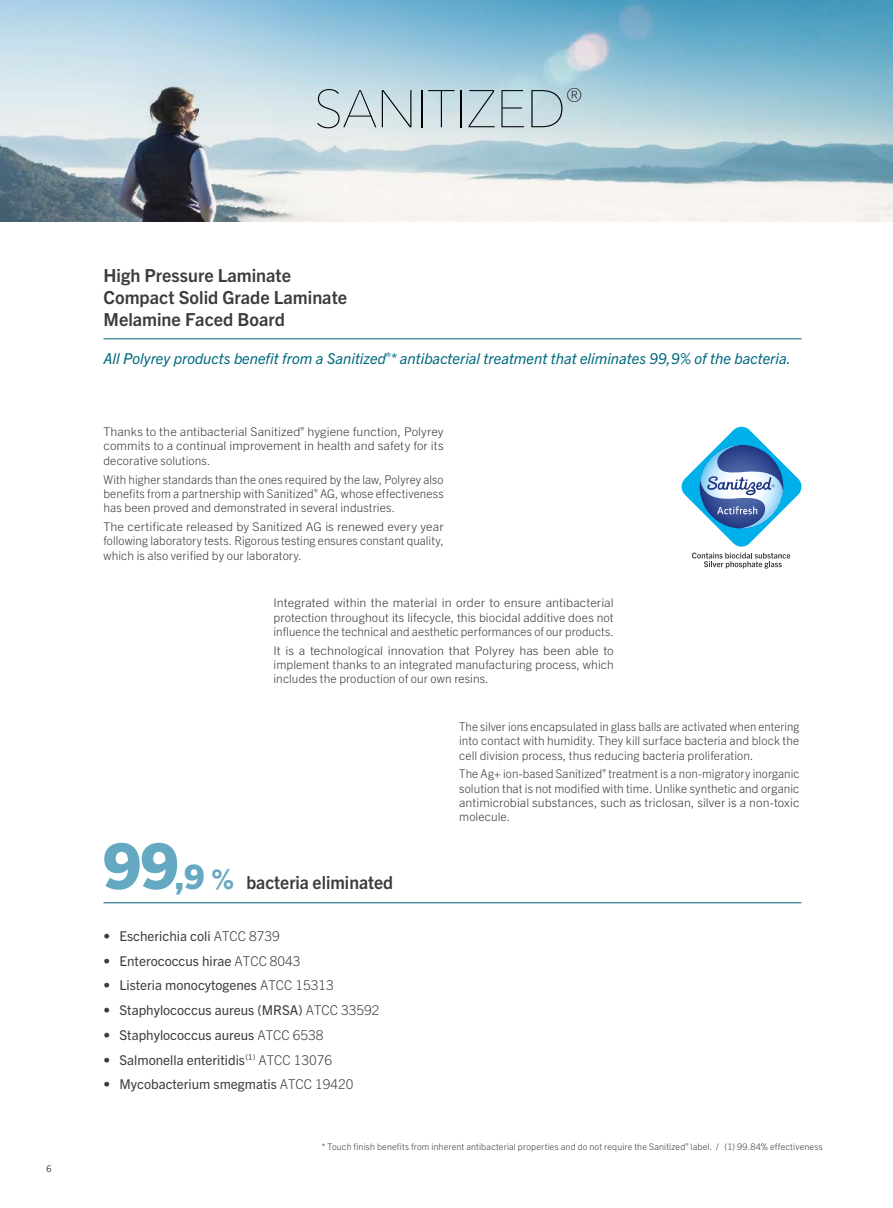
<style>
.page{position:relative;width:893px;height:1208px;background:#fff}
.page>*{position:absolute;margin:0;border:0;box-sizing:border-box;transform-origin:0 0}
.t1{font:200 52.5px "Avenir Next";letter-spacing:-.02em;color:#000}
.t2{font:700 18px/21.6px "Trade Gothic Next LT Pro";color:#3c3c3b}
.t3{font:italic 15px "Trade Gothic Next LT Pro";color:#006a7f}
.t4{font:13.5px "Trade Gothic Next LT Pro";color:#3c3c3b}
.t5{font:300 12px/14.4px "Trade Gothic Next LT Pro";letter-spacing:.01em;color:#3c3c3b;text-align:justify;scale:1.05 1}
.t6{font:300 12px/14.4px "Trade Gothic Next LT Pro";letter-spacing:.01em;color:#3c3c3b;text-align:justify}
.t7{font:300 12px/14.4px "Trade Gothic Next LT Pro";letter-spacing:.01em;color:#3c3c3b;text-align:justify;scale:.96 1}
.t8{font:300 9px "Trade Gothic Next LT Pro";letter-spacing:.015em;color:#3c3c3b}
.t9{font:300 9px "Trade Gothic Next LT Pro";color:#000}
.s1{font-weight:800;font-size:63.3px;color:#65a8c2}
.s2{font-weight:800;font-size:33.75px;color:#65a8c2}
.s3{font-weight:800;font-size:27px;color:#65a8c2}
.s4{font-weight:300}
</style>
<div class="page">
<img style="left:0;top:0;width:893px;height:221px">
<hr style="left:103px;top:338px;width:698px;height:1px;background:#005f74">
<hr style="left:103px;top:902px;width:698px;height:1px;background:#005f74">
<svg style="left:682px;top:427px;width:119px;height:141px"></svg>
<h1 class="t1" style="left:313px;top:78px;width:272px">SANITIZED<sup>®</sup></h1>
<p class="t9" style="left:47px;top:1162px;width:7px">6</p>
<h2 class="t2" style="left:104px;top:264px;width:245px">High Pressure Laminate<br>Compact Solid Grade Laminate<br>Melamine Faced Board</h2>
<p class="t3" style="left:103px;top:348px;width:689px">All Polyrey products benefit from a Sanitized<sup>®</sup>* antibacterial treatment that eliminates 99,9% of the bacteria.</p>
<p class="t5" style="left:103px;top:424px;width:325px">Thanks to the antibacterial Sanitized<sup>®</sup> hygiene function, Polyrey commits to a continual improvement in health and safety for its decorative solutions.</p>
<p class="t6" style="left:103px;top:471px;width:342px">With higher standards than the ones required by the law, Polyrey also benefits from a partnership with Sanitized<sup>®</sup> AG, whose effectiveness has been proved and demonstrated in several industries.</p>
<p class="t5" style="left:103px;top:518px;width:325px">The certificate released by Sanitized AG is renewed every year following laboratory tests. Rigorous testing ensures constant quality, which is also verified by our laboratory.</p>
<p class="t5" style="left:274px;top:595px;width:325px">Integrated within the material in order to ensure antibacterial protection throughout its lifecycle, this biocidal additive does not influence the technical and aesthetic performances of our products.</p>
<p class="t5" style="left:274px;top:642px;width:325px">It is a technological innovation that Polyrey has been able to implement thanks to an integrated manufacturing process, which includes the production of our own resins.</p>
<p class="t7" style="left:459px;top:718px;width:356px">The silver ions encapsulated in glass balls are activated when entering into contact with humidity. They kill surface bacteria and block the cell division process, thus reducing bacteria proliferation.</p>
<p class="t6" style="left:459px;top:766px;width:342px">The Ag+ ion-based Sanitized<sup>®</sup> treatment is a non-migratory inorganic solution that is not modified with time. Unlike synthetic and organic antimicrobial substances, such as triclosan, silver is a non-toxic molecule.</p>
<h2 class="t2" style="left:103px;top:870px;width:291px"><span class="s1">99</span><span class="s2">,9</span> <span class="s3">%</span> bacteria eliminated</h2>
<p class="t4" style="left:103px;top:926px;width:178px">• Escherichia coli <span class="s4">ATCC 8739</span></p>
<p class="t4" style="left:103px;top:951px;width:199px">• Enterococcus hirae <span class="s4">ATCC 8043</span></p>
<p class="t4" style="left:103px;top:976px;width:232px">• Listeria monocytogenes <span class="s4">ATCC 15313</span></p>
<p class="t4" style="left:103px;top:1001px;width:278px">• Staphylococcus aureus (MRSA) <span class="s4">ATCC 33592</span></p>
<p class="t4" style="left:103px;top:1025px;width:221px">• Staphylococcus aureus <span class="s4">ATCC 6538</span></p>
<p class="t4" style="left:103px;top:1050px;width:230px">• Salmonella enteritidis<sup>(1)</sup> <span class="s4">ATCC 13076</span></p>
<p class="t4" style="left:103px;top:1075px;width:252px">• Mycobacterium smegmatis <span class="s4">ATCC 19420</span></p>
<p class="t8" style="left:322px;top:1140px;width:502px">* Touch finish benefits from inherent antibacterial properties and do not require the Sanitized<sup>®</sup> label. / (1) 99.84% effectiveness</p>
</div>
